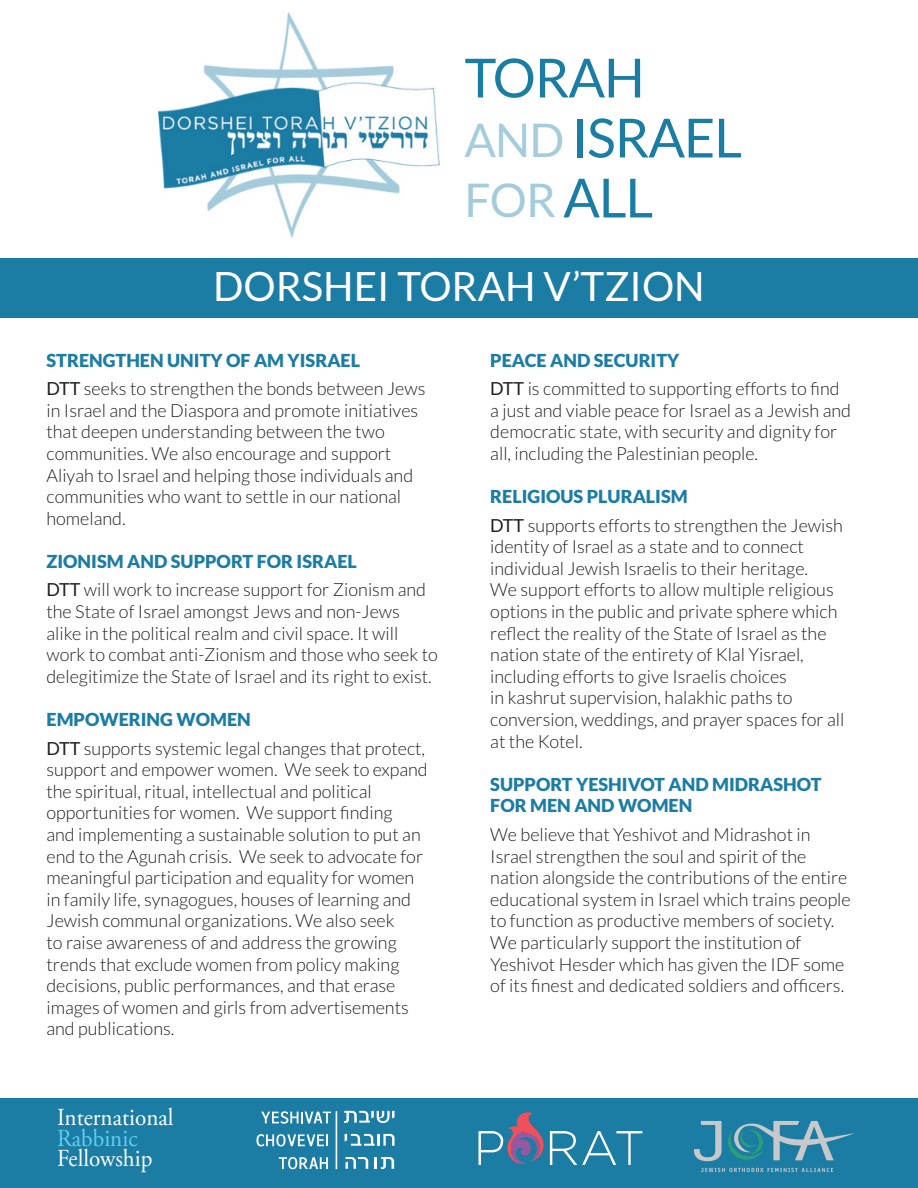
<style>
.page{position:relative;width:918px;height:1188px;background:#fff}
.page>*{position:absolute;margin:0;border:0;box-sizing:border-box;transform-origin:0 0}
.t1{font:54px "Lato";letter-spacing:-.02em;color:#1b7ca4}
.t2{font:46.5px "Lato";color:#a4cbdb}
.t3{font:40.5px "Lato";color:#fff}
.t4{font:24.45px "Adobe Garamond Pro";color:#fff;scale:.95 1}
.t5{font:24.45px "Adobe Garamond Pro";color:#63cdf3;scale:.95 1}
.t6{font:300 18px/21.6px "Lato";color:#231f20}
.t7{font:900 18px/21.6px "Lato";color:#1b7ca4}
.s1{font-size:46.5px;color:#a5ccdc}
.s2{font-size:54px;color:#1b7ca4}
.s3{font-weight:400}
</style>
<div class="page">
<div style="left:0;top:258px;width:918px;height:60px;background:#1b7ca4"></div>
<div style="left:0;top:1098px;width:918px;height:90px;background:#1b7ca4"></div>
<img style="left:157px;top:12px;width:283px;height:226px">
<svg style="left:478px;top:1112px;width:164px;height:53px"></svg>
<hr style="left:336px;top:1111px;width:1px;height:58px;background:#fff">
<svg style="left:261px;top:1111px;width:70px;height:13px"></svg>
<svg style="left:257px;top:1134px;width:71px;height:12px"></svg>
<svg style="left:279px;top:1157px;width:49px;height:12px"></svg>
<svg style="left:344px;top:1111px;width:51px;height:12px"></svg>
<svg style="left:345px;top:1134px;width:50px;height:12px"></svg>
<svg style="left:346px;top:1157px;width:22px;height:12px"></svg>
<svg style="left:374px;top:1157px;width:20px;height:12px"></svg>
<svg style="left:694px;top:1121px;width:28px;height:40px"></svg>
<svg style="left:701px;top:1167px;width:132px;height:5px"></svg>
<svg style="left:728px;top:1121px;width:127px;height:39px"></svg>
<p class="t1" style="left:465px;top:48px;width:182px">TORAH</p>
<p class="t1" style="left:465px;top:108px;width:279px"><span class="s1">AND</span> ISRAEL</p>
<p class="t2" style="left:465px;top:175px;width:190px">FOR <span class="s2">ALL</span></p>
<p class="t3" style="left:213px;top:264px;width:493px">DORSHEI TORAH V’TZION</p>
<p class="t7" style="left:46px;top:349px;width:315px">STRENGTHEN UNITY OF AM YISRAEL</p>
<p class="t6" style="left:46px;top:378px;width:380px"><span class="s3">DTT</span> seeks to strengthen the bonds between Jews in Israel and the Diaspora and promote initiatives that deepen understanding between the two communities. We also encourage and support Aliyah to Israel and helping those individuals and communities who want to settle in our national homeland.</p>
<p class="t7" style="left:46px;top:550px;width:312px">ZIONISM AND SUPPORT FOR ISRAEL</p>
<p class="t6" style="left:46px;top:579px;width:393px"><span class="s3">DTT</span> will work to increase support for Zionism and the State of Israel amongst Jews and non-Jews alike in the political realm and civil space. It will work to combat anti-Zionism and those who seek to delegitimize the State of Israel and its right to exist.</p>
<p class="t7" style="left:46px;top:708px;width:206px">EMPOWERING WOMEN</p>
<p class="t6" style="left:46px;top:737px;width:383px"><span class="s3">DTT</span> supports systemic legal changes that protect, support and empower women. We seek to expand the spiritual, ritual, intellectual and political opportunities for women. We support finding<br>and implementing a sustainable solution to put an end to the Agunah crisis. We seek to advocate for meaningful participation and equality for women in family life, synagogues, houses of learning and Jewish communal organizations. We also seek<br>to raise awareness of and address the growing trends that exclude women from policy making decisions, public performances, and that erase images of women and girls from advertisements and publications.</p>
<h3 class="t4" style="left:57px;top:1103px;width:124px">International</h3>
<h3 class="t5" style="left:57px;top:1123px;width:86px">Rabbinic</h3>
<h3 class="t4" style="left:57px;top:1144px;width:102px">Fellowship</h3>
<p class="t7" style="left:490px;top:349px;width:191px">PEACE AND SECURITY</p>
<p class="t6" style="left:490px;top:378px;width:362px"><span class="s3">DTT</span> is committed to supporting efforts to find a just and viable peace for Israel as a Jewish and democratic state, with security and dignity for all, including the Palestinian people.</p>
<p class="t7" style="left:490px;top:485px;width:199px">RELIGIOUS PLURALISM</p>
<p class="t6" style="left:490px;top:514px;width:356px"><span class="s3">DTT</span> supports efforts to strengthen the Jewish identity of Israel as a state and to connect individual Jewish Israelis to their heritage.<br>We support efforts to allow multiple religious options in the public and private sphere which reflect the reality of the State of Israel as the nation state of the entirety of Klal Yisrael, including efforts to give Israelis choices<br>in kashrut supervision, halakhic paths to conversion, weddings, and prayer spaces for all at the Kotel.</p>
<p class="t7" style="left:490px;top:773px;width:333px">SUPPORT YESHIVOT AND MIDRASHOT<br>FOR MEN AND WOMEN</p>
<p class="t6" style="left:490px;top:824px;width:362px">We believe that Yeshivot and Midrashot in Israel strengthen the soul and spirit of the nation alongside the contributions of the entire educational system in Israel which trains people to function as productive members of society.<br>We particularly support the institution of Yeshivot Hesder which has given the IDF some of its finest and dedicated soldiers and officers.</p>
</div>
